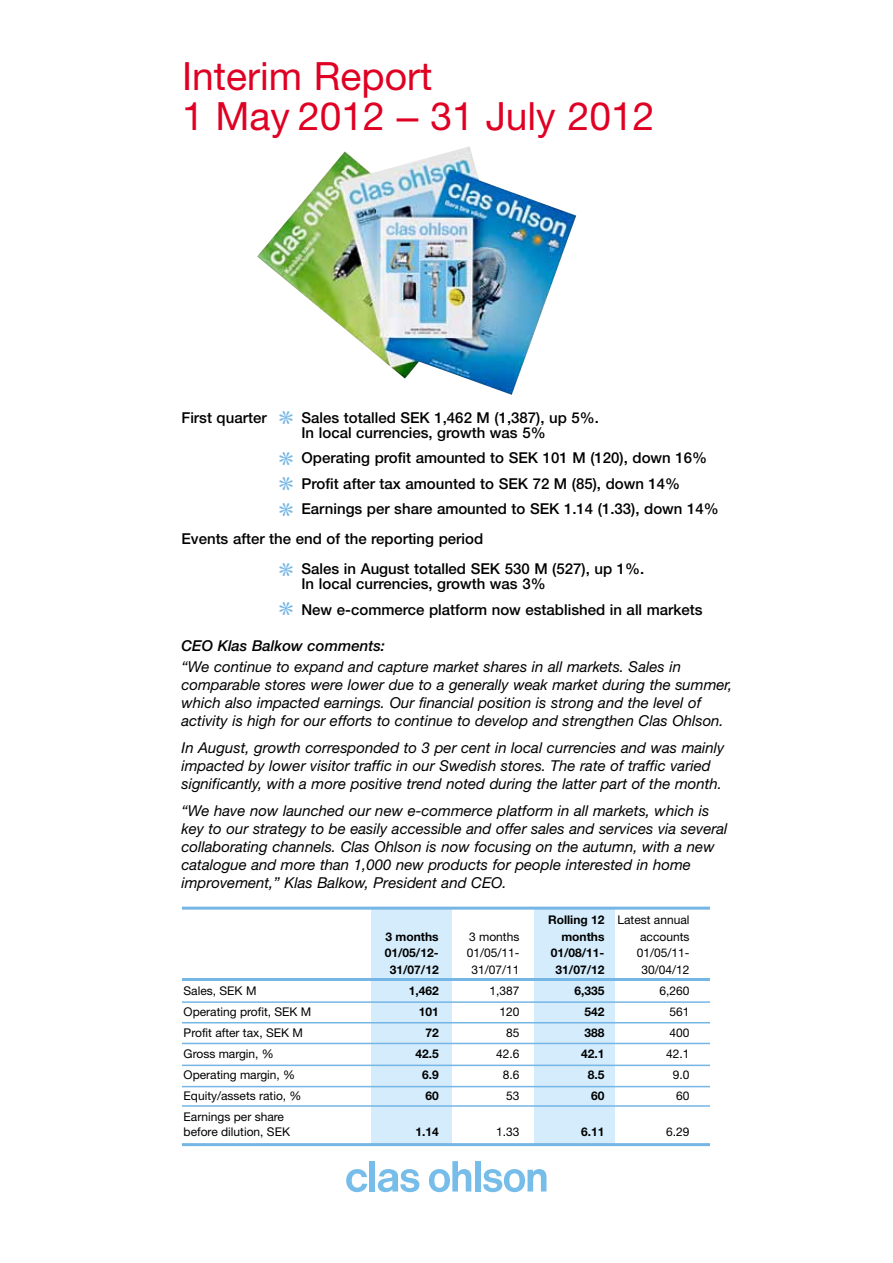
<style>
.page{position:relative;width:893px;height:1263px;background:#fff}
.page>*{position:absolute;margin:0;border:0;box-sizing:border-box;transform-origin:0 0}
.t1{font:39px/40.5px "Helvetica Neue LT Std";color:#df0023}
.t2{font:36px/40.5px "Granjon LT Std";color:#75b6e5}
.t3{font:italic 15px/18px "Helvetica Neue LT Std";color:#000}
.t4{font:500 15px/25.5px "Helvetica Neue LT Std";color:#000}
.t5{font:italic 500 15px "Helvetica Neue LT Std";color:#000}
.t6{font:12px/15px "Helvetica Neue LT Std";color:#000}
.t7{font:700 12px "Helvetica Neue LT Std";color:#000}
.s1{font-family:"Arial"}
.s2{font-weight:700}
</style>
<div class="page">
<svg style="left:346px;top:1169px;width:21px;height:23px"></svg>
<div style="left:370px;top:1161px;width:5px;height:30px;background:#76bdea"></div>
<svg style="left:378px;top:1169px;width:41px;height:23px"></svg>
<svg style="left:429px;top:1161px;width:42px;height:31px"></svg>
<div style="left:475px;top:1161px;width:6px;height:30px;background:#76bdea"></div>
<svg style="left:483px;top:1169px;width:63px;height:23px"></svg>
<div style="left:534px;top:908px;width:81px;height:237px;background:#d4ecfb"></div>
<div style="left:371px;top:908px;width:81px;height:237px;background:#d4ecfb"></div>
<hr style="left:182px;top:907px;width:528px;height:3px;background:#75b6e5">
<hr style="left:182px;top:1001px;width:528px;height:2px;background:#75b6e5">
<hr style="left:182px;top:978px;width:528px;height:3px;background:#75b6e5">
<hr style="left:182px;top:1105px;width:528px;height:2px;background:#75b6e5">
<hr style="left:182px;top:1143px;width:528px;height:3px;background:#75b6e5">
<hr style="left:182px;top:1022px;width:528px;height:1px;background:#75b6e5">
<hr style="left:182px;top:1043px;width:528px;height:1px;background:#75b6e5">
<hr style="left:182px;top:1064px;width:528px;height:2px;background:#75b6e5">
<hr style="left:182px;top:1086px;width:528px;height:1px;background:#75b6e5">
<img style="left:257px;top:146px;width:319px;height:249px">
<h1 class="t1" style="left:182px;top:55px;width:474px">Interim Report<br>1 May 2012 <span class="s1">–</span> 31 July 2012</h1>
<h2 class="t2" style="left:278px;top:404px;width:17px">* *</h2>
<h2 class="t2" style="left:278px;top:477px;width:17px;line-height:25.5px">* *</h2>
<p class="t4" style="left:181px;top:405px;width:87px">First quarter</p>
<p class="t4" style="left:301px;top:410px;width:299px;line-height:15px">Sales totalled SEK 1,462 M (1,387), up 5%.<br>In local currencies, growth was 5%</p>
<p class="t4" style="left:301px;top:445px;width:419px">Operating profit amounted to SEK 101 M (120), down 16%<br>Profit after tax amounted to SEK 72 M (85), down 14%<br>Earnings per share amounted to SEK 1.14 (1.33), down 14%</p>
<p class="t4" style="left:301px;top:524px;width:344px;line-height:30px;text-indent:-120px">Events after the end of the reporting period<br>Sales in August totalled SEK 530 M (527), up 1%.</p>
<p class="t4" style="left:301px;top:571px;width:403px">In local currencies, growth was 3%<br>New e-commerce platform now established in all markets</p>
<p class="t5" style="left:181px;top:637px;width:205px">CEO Klas Balkow comments:</p>
<p class="t3" style="left:181px;top:657px;width:552px">“We continue to expand and capture market shares in all markets. Sales in comparable stores were lower due to a generally weak market during the summer, which also impacted earnings. Our financial position is strong and the level of activity is high for our efforts to continue to develop and strengthen Clas Ohlson.</p>
<p class="t3" style="left:181px;top:738px;width:544px">In August, growth corresponded to 3 per cent in local currencies and was mainly impacted by lower visitor traffic in our Swedish stores. The rate of traffic varied significantly, with a more positive trend noted during the latter part of the month.</p>
<p class="t3" style="left:181px;top:801px;width:548px">“We have now launched our new e-commerce platform in all markets, which is key to our strategy to be easily accessible and offer sales and services via several collaborating channels. Clas Ohlson is now focusing on the autumn, with a new catalogue and more than 1,000 new products for people interested in home improvement,” Klas Balkow, President and CEO.</p>
<h2 class="t2" style="left:278px;top:557px;width:17px;line-height:39px">* *</h2>
<p class="t6" style="left:548px;top:912px;width:143px"><span class="s2">Rolling 12</span> Latest annual</p>
<p class="t7" style="left:386px;top:929px;width:55px">3 months</p>
<p class="t6" style="left:469px;top:929px;width:52px">3 months</p>
<p class="t7" style="left:561px;top:929px;width:45px">months</p>
<p class="t6" style="left:640px;top:929px;width:51px">accounts</p>
<p class="t7" style="left:385px;top:945px;width:55px">01/05/12-</p>
<p class="t6" style="left:467px;top:945px;width:54px">01/05/11-</p>
<p class="t7" style="left:551px;top:945px;width:55px">01/08/11-</p>
<p class="t6" style="left:637px;top:945px;width:54px">01/05/11-</p>
<p class="t7" style="left:390px;top:962px;width:50px">31/07/12</p>
<p class="t6" style="left:471px;top:962px;width:50px">31/07/11</p>
<p class="t7" style="left:556px;top:962px;width:50px">31/07/12</p>
<p class="t6" style="left:641px;top:962px;width:50px">30/04/12</p>
<p class="t6" style="left:184px;top:983px;width:74px">Sales, SEK M</p>
<p class="t7" style="left:409px;top:983px;width:32px">1,462</p>
<p class="t6" style="left:489px;top:983px;width:32px">1,387</p>
<p class="t7" style="left:574px;top:983px;width:32px">6,335</p>
<p class="t6" style="left:660px;top:983px;width:32px">6,260</p>
<p class="t6" style="left:184px;top:1004px;width:129px">Operating profit, SEK M</p>
<p class="t7" style="left:419px;top:1004px;width:22px">101</p>
<p class="t6" style="left:499px;top:1004px;width:22px">120</p>
<p class="t7" style="left:584px;top:1004px;width:22px">542</p>
<p class="t6" style="left:670px;top:1004px;width:22px">561</p>
<p class="t6" style="left:184px;top:1025px;width:121px">Profit after tax, SEK M</p>
<p class="t7" style="left:425px;top:1025px;width:15px">72</p>
<p class="t6" style="left:506px;top:1025px;width:15px">85</p>
<p class="t7" style="left:584px;top:1025px;width:22px">388</p>
<p class="t6" style="left:670px;top:1025px;width:22px">400</p>
<p class="t6" style="left:184px;top:1046px;width:92px">Gross margin, %</p>
<p class="t7" style="left:415px;top:1046px;width:25px">42.5</p>
<p class="t6" style="left:496px;top:1046px;width:25px">42.6</p>
<p class="t7" style="left:581px;top:1046px;width:25px">42.1</p>
<p class="t6" style="left:666px;top:1046px;width:25px">42.1</p>
<p class="t6" style="left:184px;top:1067px;width:113px">Operating margin, %</p>
<p class="t7" style="left:422px;top:1067px;width:18px">6.9</p>
<p class="t6" style="left:503px;top:1067px;width:18px">8.6</p>
<p class="t7" style="left:588px;top:1067px;width:18px">8.5</p>
<p class="t6" style="left:673px;top:1067px;width:18px">9.0</p>
<p class="t6" style="left:184px;top:1088px;width:120px">Equity/assets ratio, %</p>
<p class="t7" style="left:425px;top:1088px;width:15px">60</p>
<p class="t6" style="left:506px;top:1088px;width:15px">53</p>
<p class="t7" style="left:591px;top:1088px;width:15px">60</p>
<p class="t6" style="left:676px;top:1088px;width:15px">60</p>
<p class="t6" style="left:184px;top:1109px;width:108px">Earnings per share before dilution, SEK</p>
<p class="t7" style="left:415px;top:1124px;width:25px">1.14</p>
<p class="t6" style="left:496px;top:1124px;width:25px">1.33</p>
<p class="t7" style="left:581px;top:1124px;width:25px">6.11</p>
<p class="t6" style="left:666px;top:1124px;width:25px">6.29</p>
</div>
